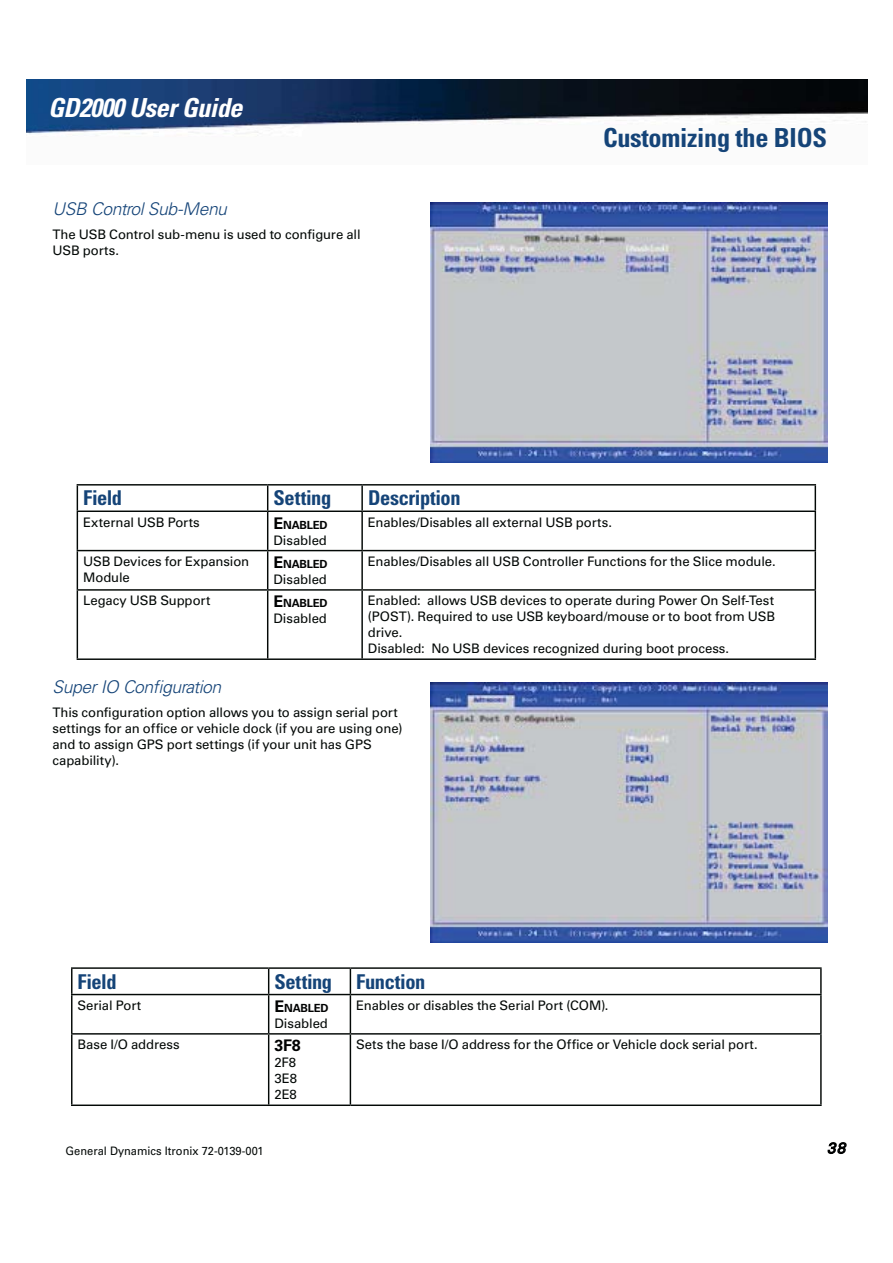
<style>
.page{position:relative;width:893px;height:1263px;background:#fff}
.page>*{position:absolute;margin:0;border:0;box-sizing:border-box;transform-origin:0 0}
.t1{font:700 condensed 26.25px "Univers LT Std";letter-spacing:-.01em;color:#154478}
.t2{font:italic 700 condensed 26.25px "Univers LT Std";letter-spacing:-.02em;color:#fff}
.t3{font:700 condensed 20.4px "Univers LT Std";letter-spacing:-.02em;color:#154478}
.t4{font:italic 300 17.55px "Univers LT Std";letter-spacing:-.02em;color:#154478}
.t5{font:700 16.05px "Univers LT Std";color:#010202}
.t6{font:13.2px/16px "Univers LT Std";letter-spacing:-.01em;color:#030806}
.t7{font:11.7px "Univers LT Std";color:#030806;scale:.95 1}
.t8{font:700 11.25px "Univers LT Std";letter-spacing:-.02em;color:#010202}
.s1{font-size:16.05px}
</style>
<div class="page">
<img style="left:27px;top:79px;width:840px;height:57px">
<svg style="left:827px;top:1142px;width:20px;height:12px"></svg>
<hr style="left:77px;top:484px;width:191px;height:2px;background:#030806">
<svg style="left:77px;top:486px;width:1px;height:25px"></svg>
<hr style="left:268px;top:484px;width:94px;height:2px;background:#030806">
<svg style="left:267px;top:486px;width:1px;height:25px"></svg>
<hr style="left:362px;top:484px;width:454px;height:2px;background:#030806">
<hr style="left:361px;top:486px;width:2px;height:25px;background:#030806">
<hr style="left:814px;top:486px;width:2px;height:25px;background:#030806">
<hr style="left:77px;top:511px;width:191px;height:1px;background:#030806">
<hr style="left:77px;top:512px;width:1px;height:38px;background:#030806">
<hr style="left:268px;top:511px;width:94px;height:1px;background:#030806">
<hr style="left:267px;top:512px;width:1px;height:38px;background:#030806">
<hr style="left:362px;top:511px;width:454px;height:1px;background:#030806">
<hr style="left:361px;top:512px;width:2px;height:38px;background:#030806">
<hr style="left:814px;top:512px;width:2px;height:38px;background:#030806">
<hr style="left:77px;top:550px;width:191px;height:1px;background:#030806">
<hr style="left:77px;top:551px;width:1px;height:38px;background:#030806">
<hr style="left:268px;top:550px;width:94px;height:1px;background:#030806">
<hr style="left:267px;top:551px;width:1px;height:38px;background:#030806">
<hr style="left:362px;top:550px;width:454px;height:1px;background:#030806">
<hr style="left:361px;top:551px;width:2px;height:38px;background:#030806">
<hr style="left:814px;top:551px;width:2px;height:38px;background:#030806">
<hr style="left:77px;top:589px;width:191px;height:2px;background:#030806">
<hr style="left:77px;top:591px;width:1px;height:67px;background:#030806">
<hr style="left:268px;top:589px;width:94px;height:2px;background:#030806">
<hr style="left:267px;top:591px;width:1px;height:67px;background:#030806">
<hr style="left:362px;top:589px;width:454px;height:2px;background:#030806">
<hr style="left:361px;top:591px;width:2px;height:67px;background:#030806">
<hr style="left:814px;top:591px;width:2px;height:67px;background:#030806">
<hr style="left:77px;top:658px;width:739px;height:2px;background:#030806">
<hr style="left:71px;top:967px;width:198px;height:2px;background:#030806">
<svg style="left:71px;top:969px;width:1px;height:25px"></svg>
<hr style="left:269px;top:967px;width:81px;height:2px;background:#030806">
<svg style="left:268px;top:969px;width:1px;height:25px"></svg>
<hr style="left:350px;top:967px;width:472px;height:2px;background:#030806">
<svg style="left:350px;top:969px;width:1px;height:25px"></svg>
<hr style="left:820px;top:969px;width:2px;height:25px;background:#030806">
<hr style="left:71px;top:994px;width:198px;height:1px;background:#030806">
<hr style="left:71px;top:995px;width:1px;height:38px;background:#030806">
<hr style="left:269px;top:994px;width:81px;height:1px;background:#030806">
<hr style="left:268px;top:995px;width:1px;height:38px;background:#030806">
<hr style="left:350px;top:994px;width:472px;height:1px;background:#030806">
<hr style="left:350px;top:995px;width:1px;height:38px;background:#030806">
<hr style="left:820px;top:995px;width:2px;height:38px;background:#030806">
<hr style="left:71px;top:1033px;width:198px;height:2px;background:#030806">
<hr style="left:71px;top:1035px;width:1px;height:70px;background:#030806">
<hr style="left:269px;top:1033px;width:81px;height:2px;background:#030806">
<hr style="left:268px;top:1035px;width:1px;height:70px;background:#030806">
<hr style="left:350px;top:1033px;width:472px;height:2px;background:#030806">
<hr style="left:350px;top:1035px;width:1px;height:70px;background:#030806">
<hr style="left:820px;top:1035px;width:2px;height:70px;background:#030806">
<hr style="left:71px;top:1105px;width:279px;height:1px;background:#030806">
<hr style="left:350px;top:1105px;width:472px;height:1px;background:#030806">
<img style="left:430px;top:202px;width:397px;height:261px">
<img style="left:430px;top:682px;width:397px;height:260px">
<h1 class="t2" style="left:48px;top:98px;width:196px">GD2000 User Guide</h1>
<h3 class="t4" style="left:53px;top:202px;width:176px">USB Control Sub-Menu</h3>
<p class="t6" style="left:53px;top:228px;width:310px">The USB Control sub-menu is used to configure all<br>USB ports.</p>
<h1 class="t1" style="left:603px;top:128px;width:225px">Customizing the BIOS</h1>
<h2 class="t3" style="left:83px;top:490px;width:40px">Field</h2>
<h2 class="t3" style="left:274px;top:490px;width:59px">Setting</h2>
<h2 class="t3" style="left:368px;top:490px;width:94px">Description</h2>
<p class="t6" style="left:83px;top:515px;width:118px">External USB Ports</p>
<p class="t8" style="left:273px;top:518px;width:55px"><span class="s1">E</span>NABLED</p>
<p class="t6" style="left:273px;top:533px;width:55px">Disabled</p>
<p class="t6" style="left:368px;top:515px;width:246px">Enables/Disables all external USB ports.</p>
<p class="t6" style="left:83px;top:554px;width:168px">USB Devices for Expansion<br>Module</p>
<p class="t8" style="left:273px;top:558px;width:55px"><span class="s1">E</span>NABLED</p>
<p class="t6" style="left:273px;top:572px;width:55px">Disabled</p>
<p class="t6" style="left:83px;top:594px;width:129px">Legacy USB Support</p>
<p class="t8" style="left:273px;top:597px;width:55px"><span class="s1">E</span>NABLED</p>
<p class="t6" style="left:273px;top:612px;width:55px">Disabled</p>
<p class="t6" style="left:368px;top:554px;width:409px">Enables/Disables all USB Controller Functions for the Slice module.</p>
<p class="t6" style="left:368px;top:594px;width:409px">Enabled: allows USB devices to operate during Power On Self-Test (POST). Required to use USB keyboard/mouse or to boot from USB drive.<br>Disabled: No USB devices recognized during boot process.</p>
<h3 class="t4" style="left:53px;top:680px;width:170px">Super IO Configuration</h3>
<p class="t6" style="left:53px;top:705px;width:351px">This configuration option allows you to assign serial port settings for an office or vehicle dock (if you are using one) and to assign GPS port settings (if your unit has GPS capability).</p>
<h2 class="t3" style="left:78px;top:974px;width:40px">Field</h2>
<h2 class="t3" style="left:274px;top:974px;width:152px">Setting Function</h2>
<p class="t6" style="left:78px;top:998px;width:65px">Serial Port</p>
<p class="t8" style="left:274px;top:1002px;width:55px"><span class="s1">E</span>NABLED</p>
<p class="t6" style="left:274px;top:1016px;width:55px">Disabled</p>
<p class="t6" style="left:356px;top:998px;width:254px">Enables or disables the Serial Port (COM).</p>
<p class="t6" style="left:78px;top:1037px;width:104px">Base I/O address</p>
<p class="t5" style="left:274px;top:1036px;width:28px">3F8</p>
<p class="t6" style="left:274px;top:1056px;width:24px;text-align:justify">2F8<br>3E8<br>2E8</p>
<p class="t7" style="left:66px;top:1146px;width:210px">General Dynamics Itronix 72-0139-001</p>
<p class="t6" style="left:356px;top:1037px;width:403px">Sets the base I/O address for the Office or Vehicle dock serial port.</p>
</div>
